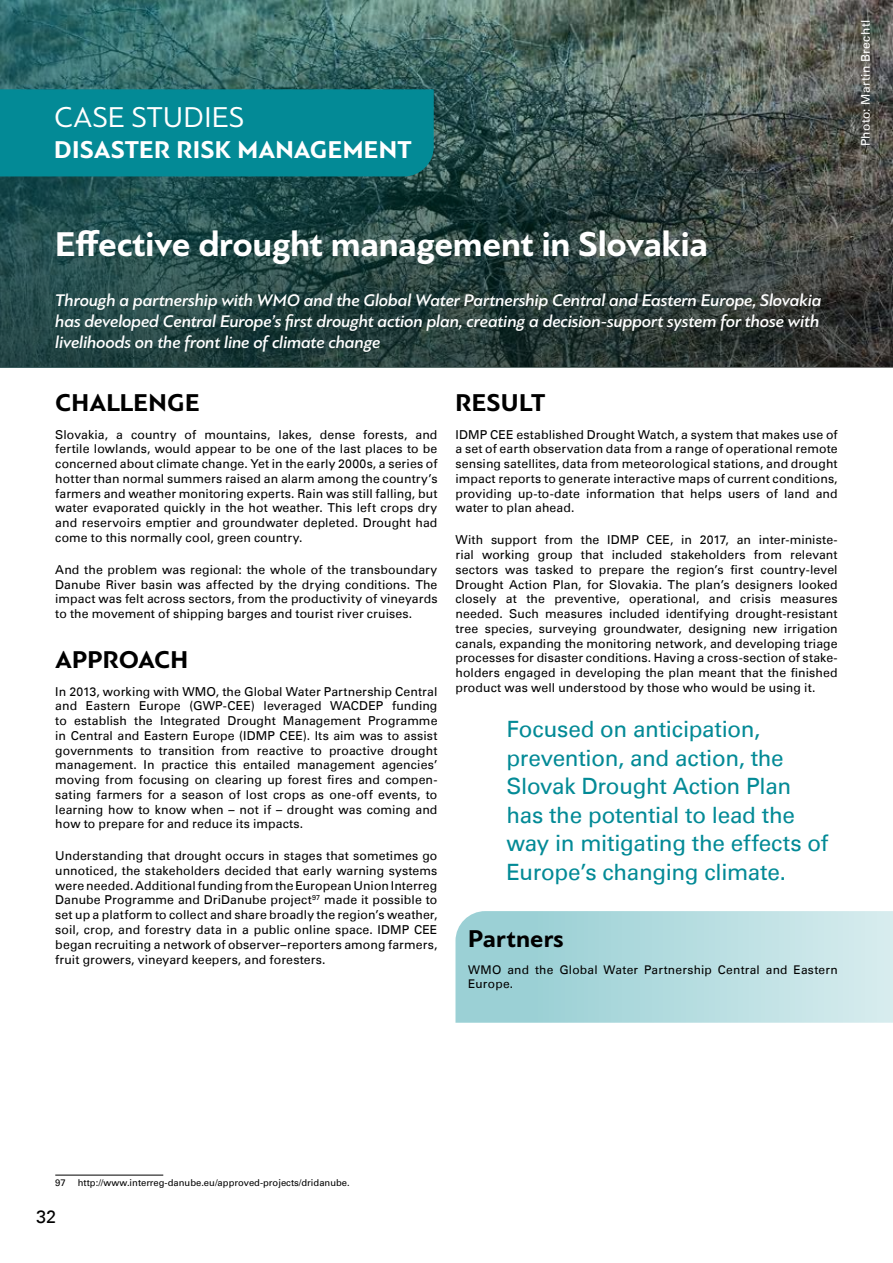
<style>
.page{position:relative;width:893px;height:1263px;background:#fff}
.page>*{position:absolute;margin:0;border:0;box-sizing:border-box;transform-origin:0 0}
.t1{font:700 36px "PF Bague Sans Pro";letter-spacing:-.01em;color:#fff}
.t2{font:30px "PF Bague Sans Pro";letter-spacing:.005em;color:#fff}
.t3{font:700 25.5px "PF Bague Sans Pro";letter-spacing:.01em;color:#000}
.t4{font:700 25.5px "PF Bague Sans Pro";letter-spacing:.01em;color:#fff}
.t5{font:22.5px/28.5px "Univers LT";letter-spacing:-.015em;color:#038a96}
.t6{font:18px "Univers LT";color:#000}
.t7{font:italic 500 17.7px/21px "PF Bague Sans Pro";letter-spacing:-.01em;color:#fff}
.t8{font:12.3px/14.7px "Univers LT";letter-spacing:.005em;color:#000;text-align:justify}
.t9{font:12px/14.4px "Univers LT";letter-spacing:.015em;color:#000}
.t10{font:12px "Univers LT";letter-spacing:.025em;color:#fff}
.t11{font:9.45px "Univers LTCYR 55 Roman";color:#000}
</style>
<div class="page">
<svg style="left:0;top:0;width:892px;height:368px;background:#38524f"></svg>
<svg style="left:455px;top:911px;width:438px;height:112px;background:#b4dcdf"></svg>
<hr style="left:55px;top:1175px;width:108px;height:1px;background:#000">
<div style="left:0;top:89px;width:434px;height:87px;background:#038a96"></div>
<hr style="left:892px;top:0;width:1px;height:368px;background:#000">
<svg style="left:892px;top:89px;width:1px;height:87px"></svg>
<h2 class="t2" style="left:54px;top:100px;width:191px">CASE STUDIES</h2>
<h3 class="t4" style="left:54px;top:134px;width:359px">DISASTER RISK MANAGEMENT</h3>
<p class="t10" style="left:858px;top:146px;width:128px;rotate:-90deg">Photo: Martin Brechtl</p>
<h1 class="t1" style="left:55px;top:222px;width:654px">Effective drought management in Slovakia</h1>
<p class="t7" style="left:55px;top:290px;width:768px">Through a partnership with WMO and the Global Water Partnership Central and Eastern Europe, Slovakia has developed Central Europe’s first drought action plan, creating a decision-support system for those with livelihoods on the front line of climate change</p>
<h3 class="t3" style="left:55px;top:387px;width:146px">CHALLENGE</h3>
<p class="t8" style="left:55px;top:427px;width:384px">Slovakia, a country of mountains, lakes, dense forests, and fertile lowlands, would appear to be one of the last places to be concerned about climate change. Yet in the early 2000s, a series of hotter than normal summers raised an alarm among the country’s farmers and weather monitoring experts. Rain was still falling, but water evaporated quickly in the hot weather. This left crops dry and reservoirs emptier and groundwater depleted. Drought had come to this normally cool, green country.</p>
<p class="t8" style="left:55px;top:562px;width:384px">And the problem was regional: the whole of the transboundary Danube River basin was affected by the drying conditions. The impact was felt across sectors, from the productivity of vineyards to the movement of shipping barges and tourist river cruises.</p>
<h3 class="t3" style="left:55px;top:644px;width:134px">APPROACH</h3>
<p class="t8" style="left:55px;top:684px;width:384px">In 2013, working with WMO, the Global Water Partnership Central and Eastern Europe (GWP-CEE) leveraged WACDEP funding to establish the Integrated Drought Management Programme in Central and Eastern Europe (IDMP CEE). Its aim was to assist governments to transition from reactive to proactive drought management. In practice this entailed management agencies’ moving from focusing on clearing up forest fires and compen&shy;sating farmers for a season of lost crops as one-off events, to learning how to know when – not if – drought was coming and how to prepare for and reduce its impacts.</p>
<p class="t8" style="left:55px;top:848px;width:384px">Understanding that drought occurs in stages that sometimes go unnoticed, the stakeholders decided that early warning systems were needed. Additional funding from the European Union Interreg Danube Programme and DriDanube project<sup>97</sup> made it possible to set up a platform to collect and share broadly the region’s weather, soil, crop, and forestry data in a public online space. IDMP CEE began recruiting a network of observer–reporters among farmers, fruit growers, vineyard keepers, and foresters.</p>
<h3 class="t3" style="left:455px;top:387px;width:91px">RESULT</h3>
<p class="t8" style="left:455px;top:427px;width:384px">IDMP CEE established Drought Watch, a system that makes use of a set of earth observation data from a range of operational remote sensing satellites, data from meteorological stations, and drought impact reports to generate interactive maps of current conditions, providing up-to-date information that helps users of land and water to plan ahead.</p>
<p class="t8" style="left:455px;top:533px;width:384px">With support from the IDMP CEE, in 2017, an inter-ministe&shy;rial working group that included stakeholders from relevant sectors was tasked to prepare the region’s first country-level Drought Action Plan, for Slovakia. The plan’s designers looked closely at the preventive, operational, and crisis measures needed. Such measures included identifying drought-resistant tree species, surveying groundwater, designing new irrigation canals, expanding the monitoring network, and developing triage processes for disaster conditions. Having a cross-section of stake&shy;holders engaged in developing the plan meant that the finished product was well understood by those who would be using it.</p>
<h3 class="t5" style="left:506px;top:715px;width:323px">Focused on anticipation, prevention, and action, the<br>Slovak Drought Action Plan has the potential to lead the way in mitigating the effects of<br>Europe’s changing climate.</h3>
<h3 class="t3" style="left:468px;top:923px;width:97px">Partners</h3>
<p class="t9" style="left:468px;top:963px;width:371px">WMO and the Global Water Partnership Central and Eastern<br>Europe.</p>
<p class="t11" style="left:55px;top:1176px;width:12px">97</p>
<p class="t11" style="left:78px;top:1176px;width:273px">http://www.interreg-danube.eu/approved-projects/dridanube.</p>
<h3 class="t6" style="left:36px;top:1205px;width:22px">32</h3>
</div>
